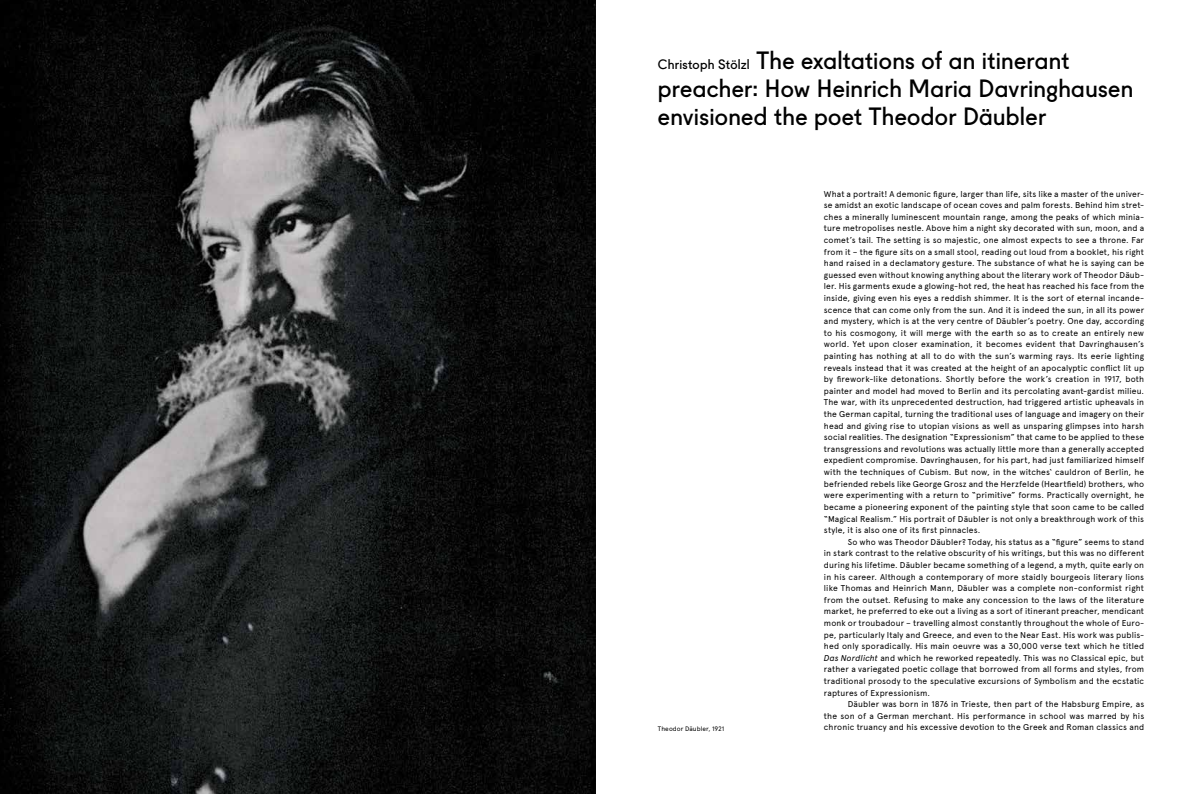
<style>
.page{position:relative;width:1191px;height:794px;background:#fff}
.page>*{position:absolute;margin:0;border:0;box-sizing:border-box;transform-origin:0 0}
.t1{font:24px/28px "Fugue";letter-spacing:.015em;color:#000}
.t2{font:8.5px/11.6px "Apercu Pro";letter-spacing:.015em;color:#000;text-align:justify}
.t3{font:6.5px "Apercu Pro";letter-spacing:.01em;color:#000}
.s1{font-size:13px}
.s2{font-style:italic}
</style>
<div class="page">
<img style="left:0;top:0;width:595px;height:794px">
<h1 class="t1" style="left:658px;top:44px;width:477px"><span class="s1">Christoph Stölzl</span> The exaltations of an itinerant preacher: How Heinrich Maria Davringhausen envisioned the poet Theodor Däubler</h1>
<p class="t2" style="left:824px;top:187px;width:322px">What a portrait! A demonic figure, larger than life, sits like a master of the univer&shy;se amidst an exotic landscape of ocean coves and palm forests. Behind him stret&shy;ches a minerally luminescent mountain range, among the peaks of which minia&shy;ture metropolises nestle. Above him a night sky decorated with sun, moon, and a comet’s tail. The setting is so majestic, one almost expects to see a throne. Far from it – the figure sits on a small stool, reading out loud from a booklet, his right hand raised in a declamatory gesture. The substance of what he is saying can be guessed even without knowing anything about the literary work of Theodor Däub&shy;ler. His garments exude a glowing-hot red, the heat has reached his face from the inside, giving even his eyes a reddish shimmer. It is the sort of eternal incande&shy;scence that can come only from the sun. And it is indeed the sun, in all its power and mystery, which is at the very centre of Däubler’s poetry. One day, according to his cosmogony, it will merge with the earth so as to create an entirely new world. Yet upon closer examination, it becomes evident that Davringhausen’s painting has nothing at all to do with the sun’s warming rays. Its eerie lighting reveals instead that it was created at the height of an apocalyptic conflict lit up by firework-like detonations. Shortly before the work’s creation in 1917, both painter and model had moved to Berlin and its percolating avant-gardist milieu.<br>The war, with its unprecedented destruction, had triggered artistic upheavals in the German capital, turning the traditional uses of language and imagery on their head and giving rise to utopian visions as well as unsparing glimpses into harsh social realities. The designation “Expressionism” that came to be applied to these transgressions and revolutions was actually little more than a generally accepted expedient compromise. Davringhausen, for his part, had just familiarized himself with the techniques of Cubism. But now, in the witches‘ cauldron of Berlin, he befriended rebels like George Grosz and the Herzfelde (Heartfield) brothers, who were experimenting with a return to “primitive” forms. Practically overnight, he became a pioneering exponent of the painting style that soon came to be called “Magical Realism.” His portrait of Däubler is not only a breakthrough work of this style, it is also one of its first pinnacles.</p>
<p class="t2" style="left:824px;top:535px;width:322px;text-indent:24px">So who was Theodor Däubler? Today, his status as a “figure” seems to stand in stark contrast to the relative obscurity of his writings, but this was no different during his lifetime. Däubler became something of a legend, a myth, quite early on in his career. Although a contemporary of more staidly bourgeois literary lions like Thomas and Heinrich Mann, Däubler was a complete non-conformist right from the outset. Refusing to make any concession to the laws of the literature market, he preferred to eke out a living as a sort of itinerant preacher, mendicant monk or troubadour – travelling almost constantly throughout the whole of Euro&shy;pe, particularly Italy and Greece, and even to the Near East. His work was publis&shy;hed only sporadically. His main oeuvre was a 30,000 verse text which he titled <span class="s2">Das Nordlicht</span> and which he reworked repeatedly. This was no Classical epic, but rather a variegated poetic collage that borrowed from all forms and styles, from traditional prosody to the speculative excursions of Symbolism and the ecstatic raptures of Expressionism.</p>
<p class="t2" style="left:824px;top:697px;width:322px;text-align:right">Däubler was born in 1876 in Trieste, then part of the Habsburg Empire, as<br>the son of a German merchant. His performance in school was marred by his</p>
<p class="t3" style="left:658px;top:723px;width:68px">Theodor Däubler, 1921</p>
<p class="t2" style="left:824px;top:721px;width:322px">chronic truancy and his excessive devotion to the Greek and Roman classics and</p>
</div>
